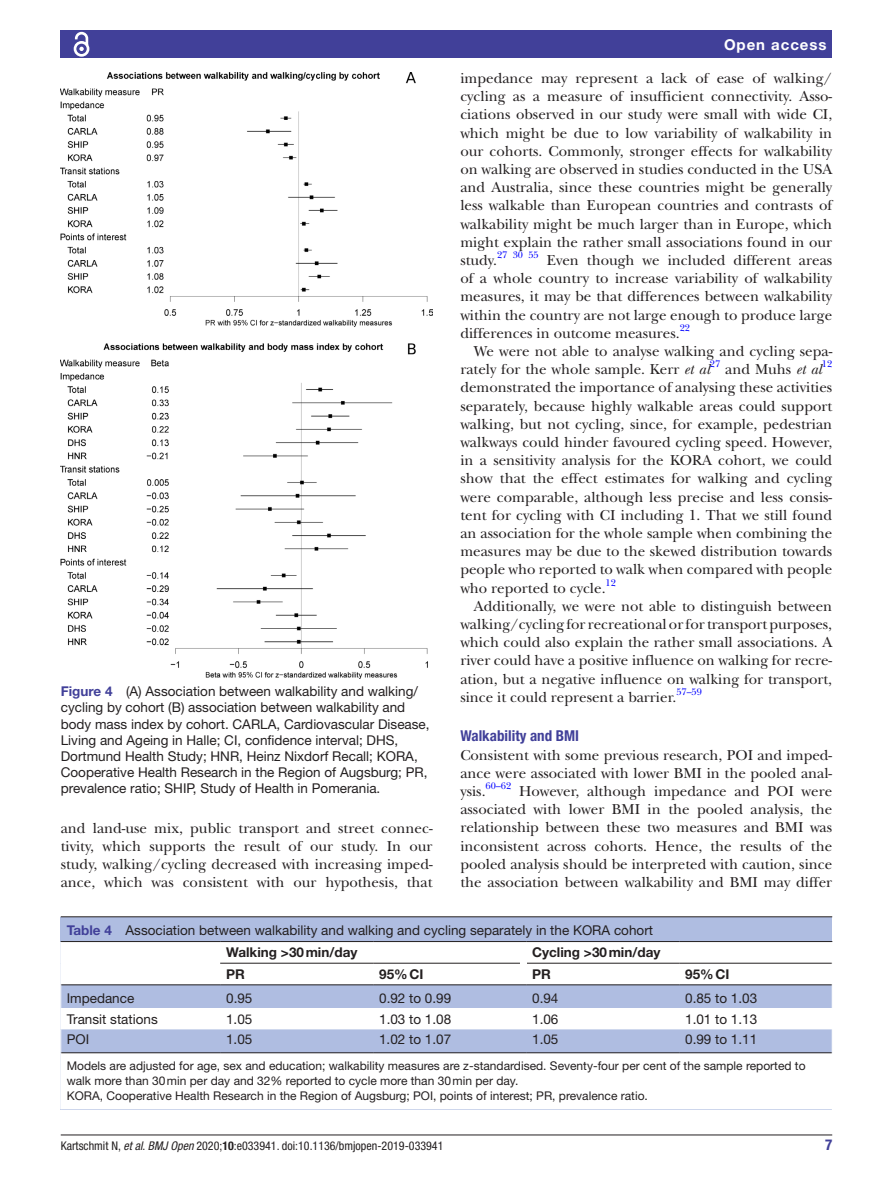
<style>
.page{position:relative;width:893px;height:1191px;background:#fff}
.page>*{position:absolute;margin:0;border:0;box-sizing:border-box;transform-origin:0 0}
.t1{font:15px/18.1px "New Baskerville";color:#231f20;text-align:justify}
.t2{font:700 condensed 15px "Helvetica Neue LT Std";color:#414099}
.t3{font:700 15px "Helvetica Neue LT Std";letter-spacing:.065em;color:#fff}
.t4{font:13.5px/16.2px "Helvetica Neue LT Std";color:#231f20}
.t5{font:700 13.5px "Helvetica Neue LT Std";color:#231f20}
.t6{font:12px/15px "Helvetica Neue LT Std";color:#231f20}
.t7{font:condensed 12px "Helvetica Neue LT Std";color:#231f20}
.t8{font:9.9px "New Baskerville";color:#00f}
.s1{font-weight:700;color:#414099}
.s2{font-style:italic}
.s3{font-weight:700}
</style>
<div class="page">
<hr style="left:61px;top:1134px;width:771px;height:1px;background:#231f20">
<div style="left:61px;top:31px;width:771px;height:27px;background:#414099"></div>
<svg style="left:73px;top:31px;width:17px;height:26px"></svg>
<img style="left:61px;top:73px;width:372px;height:605px">
<div style="left:61px;top:917px;width:771px;height:192px;background:#afbde1"></div>
<hr style="left:61px;top:916px;width:771px;height:1px;background:#231f20">
<div style="left:61px;top:942px;width:771px;height:167px;background:#fff"></div>
<svg style="left:61px;top:985px;width:771px;height:67px"></svg>
<hr style="left:61px;top:984px;width:159px;height:1px;background:#231f20">
<hr style="left:61px;top:941px;width:159px;height:1px;background:#231f20">
<hr style="left:220px;top:941px;width:153px;height:1px;background:#231f20">
<hr style="left:373px;top:941px;width:153px;height:1px;background:#231f20">
<hr style="left:526px;top:941px;width:153px;height:1px;background:#231f20">
<hr style="left:679px;top:941px;width:153px;height:1px;background:#231f20">
<hr style="left:220px;top:962px;width:153px;height:1px;background:#231f20">
<hr style="left:220px;top:984px;width:153px;height:1px;background:#231f20">
<hr style="left:373px;top:962px;width:153px;height:1px;background:#231f20">
<hr style="left:373px;top:984px;width:153px;height:1px;background:#231f20">
<hr style="left:526px;top:962px;width:153px;height:1px;background:#231f20">
<hr style="left:526px;top:984px;width:153px;height:1px;background:#231f20">
<hr style="left:679px;top:962px;width:153px;height:1px;background:#231f20">
<hr style="left:679px;top:984px;width:153px;height:1px;background:#231f20">
<hr style="left:220px;top:1052px;width:153px;height:1px;background:#231f20">
<hr style="left:373px;top:1052px;width:153px;height:1px;background:#231f20">
<hr style="left:526px;top:1052px;width:153px;height:1px;background:#231f20">
<hr style="left:679px;top:1052px;width:153px;height:1px;background:#231f20">
<hr style="left:61px;top:1052px;width:159px;height:1px;background:#231f20">
<svg style="left:60px;top:942px;width:1px;height:110px"></svg>
<hr style="left:67px;top:1084px;width:765px;height:2px;background:#fff">
<hr style="left:67px;top:1099px;width:765px;height:2px;background:#fff">
<svg style="left:520px;top:961px;width:6px;height:4px"></svg>
<p class="t4" style="left:61px;top:683px;width:370px"><span class="s1">Figure 4</span> (A) Association between walkability and walking/ cycling by cohort (B) association between walkability and body mass index by cohort. CARLA, Cardiovascular Disease, Living and Ageing in Halle; CI, confidence interval; DHS, Dortmund Health Study; HNR, Heinz Nixdorf Recall; KORA, Cooperative Health Research in the Region of Augsburg; PR, prevalence ratio; SHIP, Study of Health in Pomerania.</p>
<p class="t1" style="left:61px;top:819px;width:373px">and land-use mix, public transport and street connec&shy;tivity, which supports the result of our study. In our study, walking/cycling decreased with increasing imped&shy;ance, which was consistent with our hypothesis, that</p>
<p class="t3" style="left:724px;top:35px;width:104px">Open access</p>
<p class="t1" style="left:460px;top:69px;width:373px">impedance may represent a lack of ease of walking/ cycling as a measure of insufficient connectivity. Asso&shy;ciations observed in our study were small with wide CI, which might be due to low variability of walkability in our cohorts. Commonly, stronger effects for walkability on walking are observed in studies conducted in the USA and Australia, since these countries might be generally less walkable than European countries and contrasts of walkability might be much larger than in Europe, which might explain the rather small associations found in our study.</p>
<p class="t8" style="left:497px;top:249px;width:43px">27 30 55</p>
<p class="t1" style="left:460px;top:251px;width:373px;text-indent:86px">Even though we included different areas of a whole country to increase variability of walkability measures, it may be that differences between walkability within the country are not large enough to produce large differences in outcome measures.</p>
<p class="t8" style="left:680px;top:322px;width:12px">22</p>
<p class="t1" style="left:460px;top:342px;width:373px;text-indent:14px">We were not able to analyse walking and cycling sepa&shy;rately for the whole sample. Kerr <span class="s2">et al</span></p>
<p class="t8" style="left:710px;top:358px;width:12px">27</p>
<p class="t1" style="left:725px;top:360px;width:98px">and Muhs <span class="s2">et al</span></p>
<p class="t8" style="left:822px;top:358px;width:12px">12</p>
<p class="t1" style="left:460px;top:378px;width:373px">demonstrated the importance of analysing these activities separately, because highly walkable areas could support walking, but not cycling, since, for example, pedestrian walkways could hinder favoured cycling speed. However, in a sensitivity analysis for the KORA cohort, we could show that the effect estimates for walking and cycling were comparable, although less precise and less consis&shy;tent for cycling with CI including 1. That we still found an association for the whole sample when combining the measures may be due to the skewed distribution towards people who reported to walk when compared with people who reported to cycle.</p>
<p class="t8" style="left:606px;top:577px;width:12px">12</p>
<p class="t1" style="left:460px;top:597px;width:373px;text-indent:14px">Additionally, we were not able to distinguish between walking/cycling for recreational or for transport purposes, which could also explain the rather small associations. A river could have a positive influence on walking for recre&shy;ation, but a negative influence on walking for transport, since it could represent a barrier.</p>
<p class="t8" style="left:676px;top:686px;width:27px">57–59</p>
<p class="t2" style="left:460px;top:727px;width:120px">Walkability and BMI</p>
<p class="t1" style="left:460px;top:746px;width:373px">Consistent with some previous research, POI and imped&shy;ance were associated with lower BMI in the pooled anal&shy;ysis.</p>
<p class="t8" style="left:486px;top:780px;width:27px">60–62</p>
<p class="t1" style="left:460px;top:782px;width:373px;text-indent:59px">However, although impedance and POI were associated with lower BMI in the pooled analysis, the relationship between these two measures and BMI was inconsistent across cohorts. Hence, the results of the pooled analysis should be interpreted with caution, since the association between walkability and BMI may differ</p>
<p class="t4" style="left:226px;top:919px;width:428px;line-height:22px;text-indent:-159px"><span class="s1">Table 4</span> Association between walkability and walking and cycling separately in the KORA cohort<br><span class="s3">Walking &gt;30min/day</span></p>
<p class="t5" style="left:532px;top:944px;width:130px">Cycling &gt;30min/day</p>
<p class="t5" style="left:226px;top:965px;width:20px">PR</p>
<p class="t5" style="left:379px;top:965px;width:46px">95%CI</p>
<p class="t5" style="left:532px;top:965px;width:20px">PR</p>
<p class="t5" style="left:685px;top:965px;width:46px">95%CI</p>
<p class="t4" style="left:67px;top:990px;width:69px">Impedance</p>
<p class="t4" style="left:226px;top:990px;width:28px">0.95</p>
<p class="t4" style="left:379px;top:990px;width:74px">0.92 to 0.99</p>
<p class="t4" style="left:532px;top:990px;width:28px">0.94</p>
<p class="t4" style="left:685px;top:990px;width:74px">0.85 to 1.03</p>
<p class="t4" style="left:67px;top:1010px;width:93px">Transit stations</p>
<p class="t4" style="left:226px;top:1010px;width:28px">1.05</p>
<p class="t4" style="left:379px;top:1010px;width:74px">1.03 to 1.08</p>
<p class="t4" style="left:532px;top:1010px;width:28px">1.06</p>
<p class="t4" style="left:685px;top:1010px;width:74px">1.01 to 1.13</p>
<p class="t4" style="left:67px;top:1030px;width:24px">POI</p>
<p class="t4" style="left:226px;top:1030px;width:28px">1.05</p>
<p class="t4" style="left:379px;top:1030px;width:74px">1.02 to 1.07</p>
<p class="t4" style="left:532px;top:1030px;width:28px">1.05</p>
<p class="t4" style="left:685px;top:1030px;width:74px">0.99 to 1.11</p>
<p class="t6" style="left:67px;top:1058px;width:740px">Models are adjusted for age, sex and education; walkability measures are z-standardised. Seventy-four per cent of the sample reported to walk more than 30min per day and 32% reported to cycle more than 30min per day.<br>KORA, Cooperative Health Research in the Region of Augsburg; POI, points of interest; PR, prevalence ratio.</p>
<p class="t7" style="left:61px;top:1138px;width:384px">Kartschmit N, <span class="s2">et al</span>. <span class="s2">BMJ Open</span> 2020;<span class="s3">10</span>:e033941. doi:10.1136/bmjopen-2019-033941</p>
<p class="t2" style="left:825px;top:1135px;width:9px">7</p>
</div>
